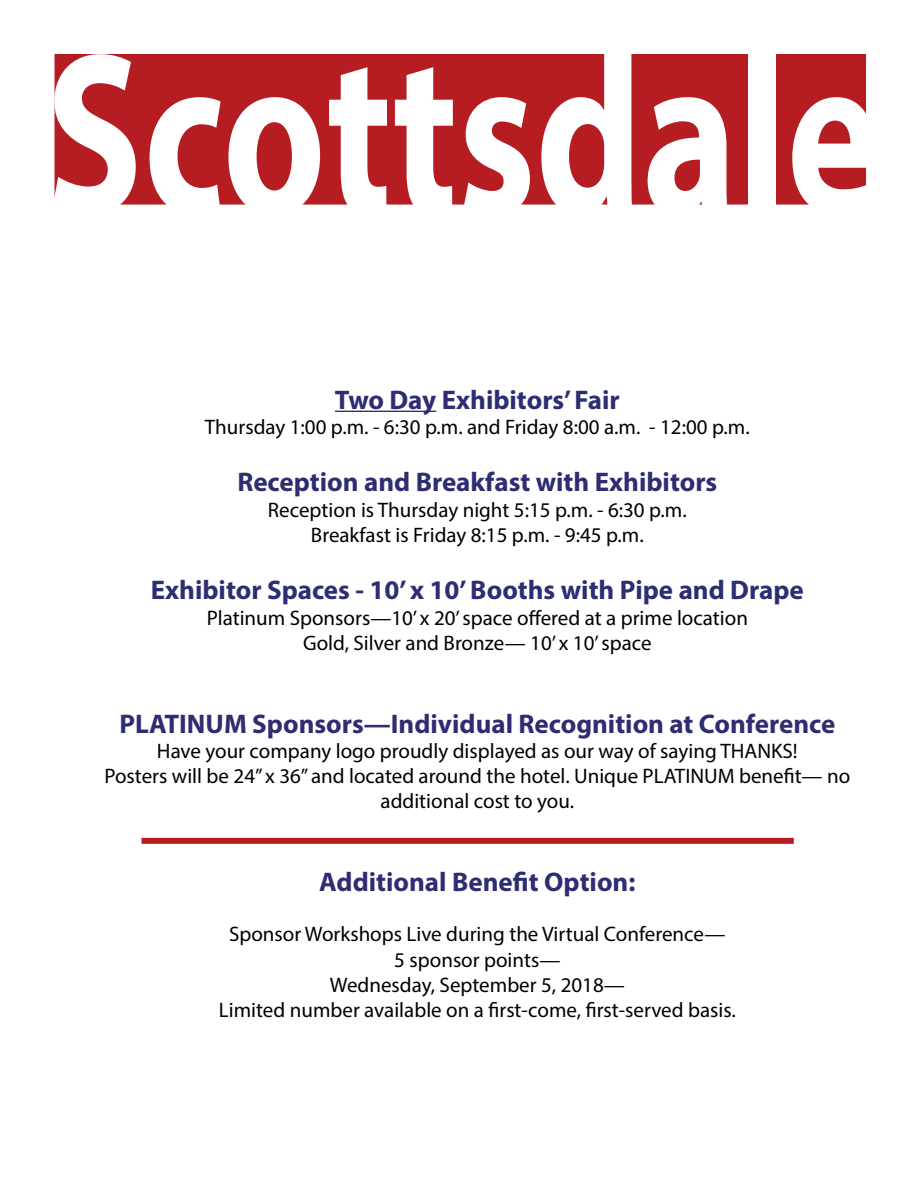
<style>
.page{position:relative;width:918px;height:1188px;background:#fff}
.page>*{position:absolute;margin:0;border:0;box-sizing:border-box;transform-origin:0 0}
.t1{font:700 232.2px "Myriad Pro";color:#fff;scale:.77 1}
.t2{font:700 27px "Myriad Pro";color:#2d2d73}
.t3{font:21px/25.2px "Myriad Pro";color:#000;text-align:center}
</style>
<div class="page">
<hr style="left:335px;top:411px;width:101px;height:1px;background:#2d2d73">
<div style="left:141px;top:838px;width:653px;height:6px;background:#b61d22"></div>
<div style="left:55px;top:54px;width:811px;height:151px;background:#b61d22;border:2px solid #b61d22"></div>
<h1 class="t1" style="left:46px;top:-16px;width:1087px">Scottsdale</h1>
<p class="t2" style="left:335px;top:382px;width:286px">Two Day Exhibitors’ Fair</p>
<p class="t3" style="left:205px;top:414px;width:546px">Thursday 1:00 p.m. - 6:30 p.m. and Friday 8:00 a.m. - 12:00 p.m.</p>
<p class="t2" style="left:237px;top:465px;width:481px">Reception and Breakfast with Exhibitors</p>
<p class="t3" style="left:268px;top:497px;width:420px">Reception is Thursday night 5:15 p.m. - 6:30 p.m.<br>Breakfast is Friday 8:15 p.m. - 9:45 p.m.</p>
<p class="t2" style="left:151px;top:573px;width:655px">Exhibitor Spaces - 10’ x 10’ Booths with Pipe and Drape</p>
<p class="t3" style="left:207px;top:605px;width:543px">Platinum Sponsors—10’ x 20’ space offered at a prime location<br>Gold, Silver and Bronze— 10’ x 10’ space</p>
<p class="t2" style="left:119px;top:706px;width:717px">PLATINUM Sponsors—Individual Recognition at Conference</p>
<p class="t3" style="left:104px;top:738px;width:747px">Have your company logo proudly displayed as our way of saying THANKS!<br>Posters will be 24” x 36” and located around the hotel. Unique PLATINUM benefit— no additional cost to you.</p>
<p class="t2" style="left:319px;top:864px;width:318px">Additional Benefit Option:</p>
<p class="t3" style="left:219px;top:921px;width:518px">Sponsor Workshops Live during the Virtual Conference—<br>5 sponsor points—<br>Wednesday, September 5, 2018—<br>Limited number available on a first-come, first-served basis.</p>
</div>
